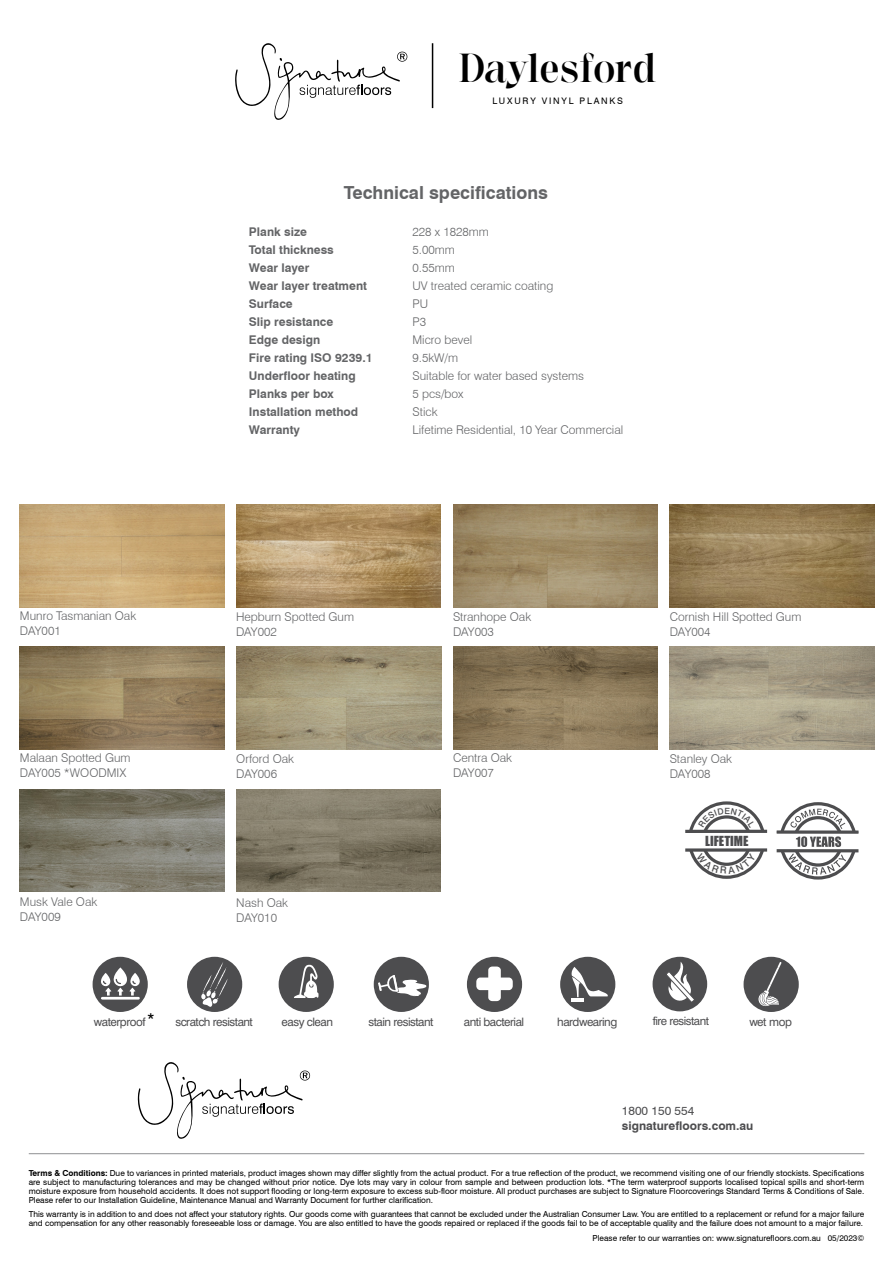
<style>
.page{position:relative;width:893px;height:1263px;background:#fff}
.page>*{position:absolute;margin:0;border:0;box-sizing:border-box;transform-origin:0 0}
.t1{font:40.5px "Between Days Demo";letter-spacing:-.025em;color:#000}
.t2{font:700 18px "Swiss 721 BT";color:#636466}
.t3{font:15px "Swiss 721 BT";color:#000}
.t4{font:12.9px "Impact";color:#4d4d4f}
.t5{font:300 12px/15px "Swiss 721 BT";color:#636466}
.t6{font:700 12px "Swiss 721 BT";color:#636466}
.t7{font:700 12px "Swiss 721 BT";color:#4d4d4f}
.t8{font:12px "Swiss 721 BT";color:#4d4d4f}
.t9{font:11.55px "Swiss 721 BT";letter-spacing:-.04em;color:#4d4d4f}
.t10{font:9px "Swiss 721 BT";letter-spacing:.2em;color:#000}
.t11{font:8.25px/9px "Swiss 721 BT";color:#000;text-align:justify}
.s1{font-weight:700}
</style>
<div class="page">
<hr style="left:685px;top:830px;width:82px;height:3px;background:#4d4d4f">
<svg style="left:685px;top:848px;width:82px;height:4px"></svg>
<svg style="left:777px;top:830px;width:81px;height:4px"></svg>
<hr style="left:777px;top:849px;width:81px;height:3px;background:#4d4d4f">
<svg style="left:780px;top:802px;width:76px;height:77px"></svg>
<svg style="left:235px;top:43px;width:172px;height:77px"></svg>
<hr style="left:432px;top:43px;width:1px;height:65px;background:#000">
<img style="left:20px;top:646px;width:204px;height:103px">
<img style="left:236px;top:789px;width:205px;height:103px">
<img style="left:670px;top:504px;width:204px;height:103px">
<img style="left:670px;top:646px;width:204px;height:103px">
<img style="left:236px;top:504px;width:204px;height:103px">
<img style="left:20px;top:504px;width:204px;height:103px">
<img style="left:236px;top:646px;width:206px;height:104px">
<img style="left:20px;top:789px;width:204px;height:103px">
<img style="left:453px;top:646px;width:204px;height:103px">
<img style="left:453px;top:504px;width:204px;height:103px">
<div style="left:374px;top:957px;width:55px;height:55px;background:#4d4d4f;border-radius:50%"></div>
<svg style="left:378px;top:975px;width:48px;height:21px"></svg>
<div style="left:279px;top:957px;width:55px;height:55px;background:#4d4d4f;border-radius:50%"></div>
<svg style="left:294px;top:964px;width:25px;height:34px"></svg>
<div style="left:467px;top:957px;width:55px;height:55px;background:#4d4d4f;border-radius:50%"></div>
<div style="left:488px;top:966px;width:13px;height:35px;background:#fff;border-radius:4px"></div>
<div style="left:476px;top:977px;width:37px;height:13px;background:#fff;border-radius:4px"></div>
<div style="left:560px;top:957px;width:55px;height:55px;background:#4d4d4f;border-radius:50%"></div>
<svg style="left:572px;top:967px;width:36px;height:30px"></svg>
<hr style="left:571px;top:998px;width:13px;height:4px;background:#fff">
<div style="left:653px;top:957px;width:54px;height:54px;background:#4d4d4f;border-radius:50%"></div>
<svg style="left:667px;top:962px;width:27px;height:40px"></svg>
<div style="left:744px;top:957px;width:55px;height:55px;background:#4d4d4f;border-radius:50%"></div>
<svg style="left:758px;top:962px;width:23px;height:44px"></svg>
<div style="left:187px;top:957px;width:55px;height:55px;background:#4d4d4f;border-radius:50%"></div>
<svg style="left:201px;top:962px;width:27px;height:45px"></svg>
<div style="left:93px;top:957px;width:55px;height:55px;background:#4d4d4f;border-radius:50%"></div>
<svg style="left:101px;top:967px;width:39px;height:32px"></svg>
<hr style="left:29px;top:1153px;width:835px;height:1px;background:#8e9092">
<svg style="left:138px;top:1062px;width:172px;height:77px"></svg>
<svg style="left:689px;top:801px;width:75px;height:29px"></svg>
<svg style="left:689px;top:850px;width:75px;height:29px"></svg>
<h1 class="t1" style="left:458px;top:48px;width:201px">Daylesford</h1>
<p class="t10" style="left:492px;top:96px;width:132px">LUXURY VINYL PLANKS</p>
<h2 class="t2" style="left:344px;top:182px;width:206px">Technical specifications</h2>
<h3 class="t6" style="left:249px;top:224px;width:59px">Plank size</h3>
<h3 class="t5" style="left:412px;top:224px;width:78px">228 x 1828mm</h3>
<h3 class="t6" style="left:249px;top:242px;width:86px">Total thickness</h3>
<h3 class="t5" style="left:412px;top:242px;width:44px">5.00mm</h3>
<h3 class="t6" style="left:249px;top:260px;width:62px">Wear layer</h3>
<h3 class="t5" style="left:412px;top:260px;width:44px">0.55mm</h3>
<h3 class="t6" style="left:249px;top:278px;width:119px">Wear layer treatment</h3>
<h3 class="t5" style="left:412px;top:278px;width:142px">UV treated ceramic coating</h3>
<h3 class="t6" style="left:249px;top:296px;width:45px">Surface</h3>
<h3 class="t5" style="left:412px;top:296px;width:17px">PU</h3>
<h3 class="t6" style="left:249px;top:314px;width:86px">Slip resistance</h3>
<h3 class="t5" style="left:412px;top:314px;width:15px">P3</h3>
<h3 class="t6" style="left:249px;top:332px;width:73px">Edge design</h3>
<h3 class="t5" style="left:412px;top:332px;width:61px">Micro bevel</h3>
<h3 class="t6" style="left:249px;top:350px;width:125px">Fire rating ISO 9239.1</h3>
<h3 class="t5" style="left:412px;top:350px;width:47px">9.5kW/m</h3>
<h3 class="t6" style="left:249px;top:368px;width:108px">Underfloor heating</h3>
<h3 class="t5" style="left:412px;top:368px;width:173px">Suitable for water based systems</h3>
<h3 class="t6" style="left:249px;top:386px;width:86px">Planks per box</h3>
<h3 class="t5" style="left:412px;top:386px;width:53px">5 pcs/box</h3>
<h3 class="t6" style="left:249px;top:404px;width:111px">Installation method</h3>
<h3 class="t5" style="left:412px;top:404px;width:26px">Stick</h3>
<h3 class="t6" style="left:249px;top:422px;width:53px">Warranty</h3>
<h3 class="t5" style="left:412px;top:422px;width:212px">Lifetime Residential, 10 Year Commercial</h3>
<h3 class="t5" style="left:20px;top:608px;width:118px">Munro Tasmanian Oak<br>DAY001</h3>
<h3 class="t5" style="left:236px;top:609px;width:119px">Hepburn Spotted Gum<br>DAY002</h3>
<h3 class="t5" style="left:453px;top:609px;width:80px">Stranhope Oak<br>DAY003</h3>
<h3 class="t5" style="left:670px;top:609px;width:133px">Cornish Hill Spotted Gum<br>DAY004</h3>
<h3 class="t5" style="left:20px;top:750px;width:112px">Malaan Spotted Gum<br>DAY005 *WOODMIX</h3>
<h3 class="t5" style="left:236px;top:751px;width:59px">Orford Oak<br>DAY006</h3>
<h3 class="t5" style="left:453px;top:750px;width:61px">Centra Oak<br>DAY007</h3>
<h3 class="t5" style="left:670px;top:751px;width:64px">Stanley Oak<br>DAY008</h3>
<h3 class="t4" style="left:705px;top:830px;width:45px">LIFETIME</h3>
<h3 class="t5" style="left:20px;top:894px;width:79px">Musk Vale Oak<br>DAY009</h3>
<h3 class="t5" style="left:236px;top:895px;width:53px">Nash Oak<br>DAY010</h3>
<h3 class="t3" style="left:147px;top:1009px;width:9px">*</h3>
<h3 class="t9" style="left:94px;top:1014px;width:53px">waterproof</h3>
<h3 class="t9" style="left:175px;top:1014px;width:79px">scratch resistant</h3>
<h3 class="t9" style="left:282px;top:1014px;width:53px">easy clean</h3>
<h3 class="t9" style="left:368px;top:1014px;width:66px">stain resistant</h3>
<h3 class="t9" style="left:464px;top:1014px;width:62px">anti bacterial</h3>
<h3 class="t9" style="left:557px;top:1014px;width:62px">hardwearing</h3>
<h3 class="t9" style="left:653px;top:1014px;width:58px">fire resistant</h3>
<h3 class="t9" style="left:749px;top:1014px;width:44px">wet mop</h3>
<h3 class="t8" style="left:622px;top:1104px;width:74px">1800 150 554</h3>
<h3 class="t7" style="left:622px;top:1118px;width:133px">signaturefloors.com.au</h3>
<p class="t11" style="left:29px;top:1169px;width:837px"><span class="s1">Terms &amp; Conditions:</span> Due to variances in printed materials, product images shown may differ slightly from the actual product. For a true reflection of the product, we recommend visiting one of our friendly stockists. Specifications are subject to manufacturing tolerances and may be changed without prior notice. Dye lots may vary in colour from sample and between production lots. *The term waterproof supports localised topical spills and short-term moisture exposure from household accidents. It does not support flooding or long-term exposure to excess sub-floor moisture. All product purchases are subject to Signature Floorcoverings Standard Terms &amp; Conditions of Sale.<br>Please refer to our Installation Guideline, Maintenance Manual and Warranty Document for further clarification.</p>
<p class="t11" style="left:29px;top:1209px;width:837px">This warranty is in addition to and does not affect your statutory rights. Our goods come with guarantees that cannot be excluded under the Australian Consumer Law. You are entitled to a replacement or refund for a major failure and compensation for any other reasonably foreseeable loss or damage. You are also entitled to have the goods repaired or replaced if the goods fail to be of acceptable quality and the failure does not amount to a major failure.</p>
<p class="t11" style="left:592px;top:1233px;width:273px">Please refer to our warranties on: www.signaturefloors.com.au 05/2023©</p>
</div>
